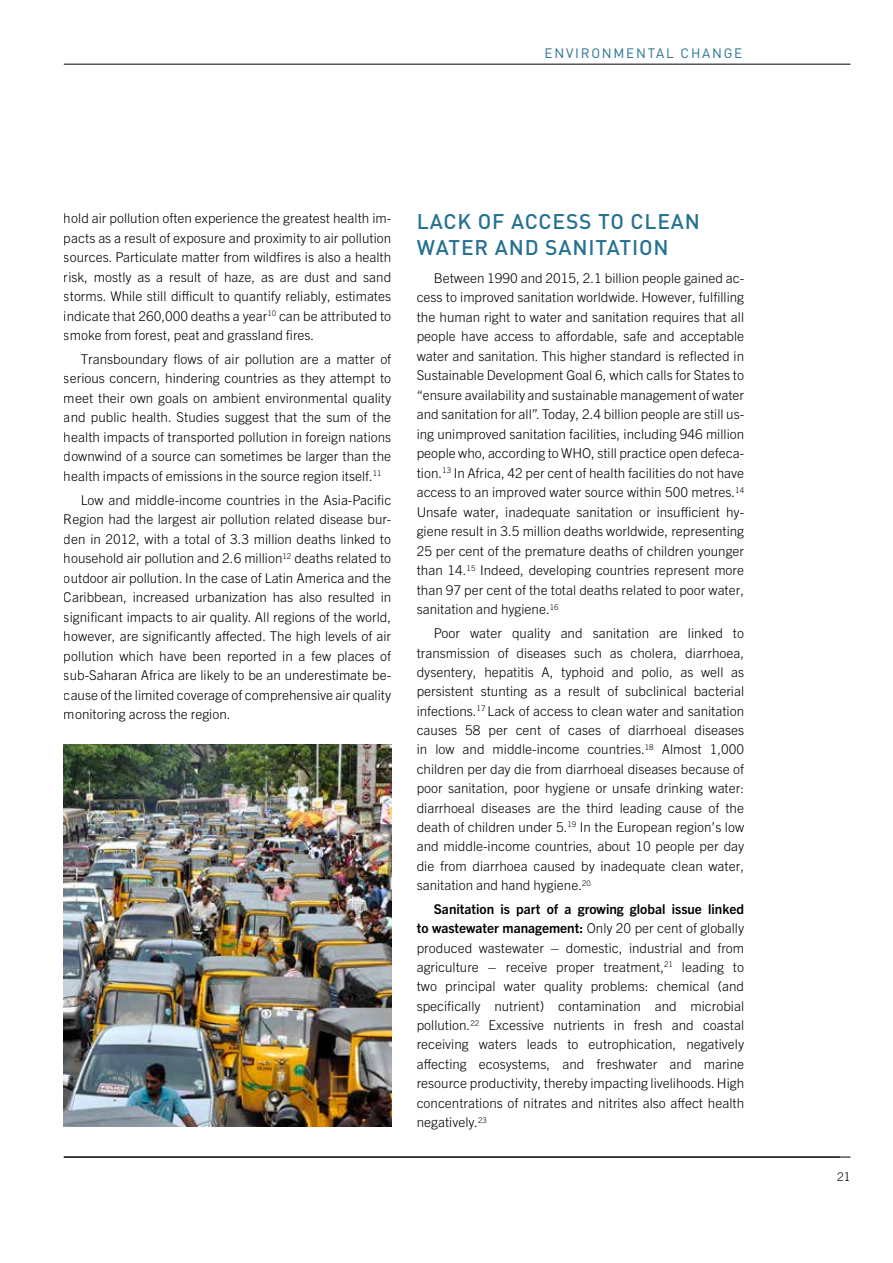
<style>
.page{position:relative;width:893px;height:1263px;background:#fff}
.page>*{position:absolute;margin:0;border:0;box-sizing:border-box;transform-origin:0 0}
.t1{font:500 21px/25.5px "DIN Pro";letter-spacing:.04em;color:#247291}
.t2{font:300 13.5px/19.5px "Trade Gothic Next LT Pro";color:#000;text-align:justify}
.t3{font:13.5px "DIN Pro";letter-spacing:.13em;color:#247291}
.t4{font:300 12px "Trade Gothic";color:#000}
.s1{font-weight:700}
</style>
<div class="page">
<hr style="left:64px;top:64px;width:786px;height:1px;background:#000">
<hr style="left:64px;top:1157px;width:786px;height:1px;background:#000">
<img style="left:64px;top:745px;width:327px;height:382px">
<p class="t3" style="left:545px;top:42px;width:199px">ENVIRONMENTAL CHANGE</p>
<p class="t2" style="left:64px;top:208px;width:329px">hold air pollution often experience the greatest health im&shy;pacts as a result of exposure and proximity to air pollution sources. Particulate matter from wildfires is also a health risk, mostly as a result of haze, as are dust and sand storms. While still difficult to quantify reliably, estimates indicate that 260,000 deaths a year<sup>10</sup> can be attributed to smoke from forest, peat and grassland fires.</p>
<p class="t2" style="left:64px;top:348px;width:329px;text-indent:17px">Transboundary flows of air pollution are a matter of serious concern, hindering countries as they attempt to meet their own goals on ambient environmental quality and public health. Studies suggest that the sum of the health impacts of transported pollution in foreign nations downwind of a source can sometimes be larger than the health impacts of emissions in the source region itself.<sup>11</sup></p>
<p class="t2" style="left:64px;top:489px;width:329px;text-indent:17px">Low and middle-income countries in the Asia-Pacific Region had the largest air pollution related disease bur&shy;den in 2012, with a total of 3.3 million deaths linked to household air pollution and 2.6 million<sup>12</sup> deaths related to outdoor air pollution. In the case of Latin America and the Caribbean, increased urbanization has also resulted in significant impacts to air quality. All regions of the world, however, are significantly affected. The high levels of air pollution which have been reported in a few places of sub-Saharan Africa are likely to be an underestimate be&shy;cause of the limited coverage of comprehensive air quality monitoring across the region.</p>
<h1 class="t1" style="left:417px;top:207px;width:285px">LACK OF ACCESS TO CLEAN<br>WATER AND SANITATION</h1>
<p class="t2" style="left:417px;top:267px;width:329px;text-indent:17px">Between 1990 and 2015, 2.1 billion people gained ac&shy;cess to improved sanitation worldwide. However, fulfilling the human right to water and sanitation requires that all people have access to affordable, safe and acceptable water and sanitation. This higher standard is reflected in Sustainable Development Goal 6, which calls for States to “ensure availability and sustainable management of water and sanitation for all”. Today, 2.4 billion people are still us&shy;ing unimproved sanitation facilities, including 946 million people who, according to WHO, still practice open defeca&shy;tion.<sup>13</sup> In Africa, 42 per cent of health facilities do not have access to an improved water source within 500 metres.<sup>14<br></sup>Unsafe water, inadequate sanitation or insufficient hy&shy;giene result in 3.5 million deaths worldwide, representing 25 per cent of the premature deaths of children younger than 14.<sup>15</sup> Indeed, developing countries represent more than 97 per cent of the total deaths related to poor water, sanitation and hygiene.<sup>16</sup></p>
<p class="t2" style="left:417px;top:623px;width:329px;text-indent:17px">Poor water quality and sanitation are linked to transmission of diseases such as cholera, diarrhoea, dysentery, hepatitis A, typhoid and polio, as well as persistent stunting as a result of subclinical bacterial infections.<sup>17</sup> Lack of access to clean water and sanitation causes 58 per cent of cases of diarrhoeal diseases in low and middle-income countries.<sup>18</sup> Almost 1,000 children per day die from diarrhoeal diseases because of poor sanitation, poor hygiene or unsafe drinking water: diarrhoeal diseases are the third leading cause of the death of children under 5.<sup>19</sup> In the European region’s low and middle-income countries, about 10 people per day die from diarrhoea caused by inadequate clean water, sanitation and hand hygiene.<sup>20</sup></p>
<p class="t2" style="left:417px;top:898px;width:329px;text-indent:17px"><span class="s1">Sanitation is part of a growing global issue linked to wastewater management:</span> Only 20 per cent of globally produced wastewater – domestic, industrial and from agriculture – receive proper treatment,<sup>21</sup> leading to two principal water quality problems: chemical (and specifically nutrient) contamination and microbial pollution.<sup>22</sup> Excessive nutrients in fresh and coastal receiving waters leads to eutrophication, negatively affecting ecosystems, and freshwater and marine resource productivity, thereby impacting livelihoods. High concentrations of nitrates and nitrites also affect health negatively.<sup>23</sup></p>
<p class="t4" style="left:837px;top:1169px;width:15px">21</p>
</div>
